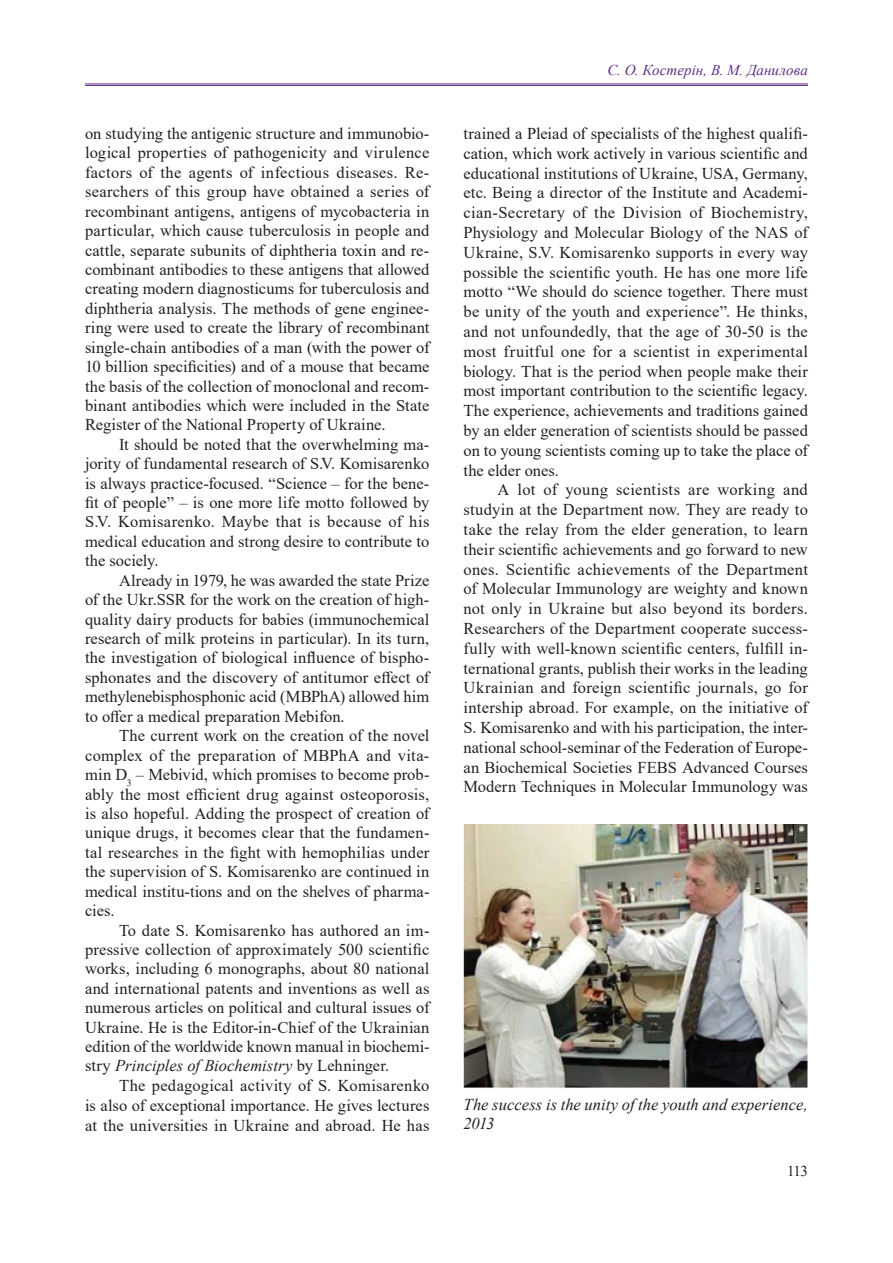
<style>
.page{position:relative;width:893px;height:1263px;background:#fff}
.page>*{position:absolute;margin:0;border:0;box-sizing:border-box;transform-origin:0 0}
.t1{font:16.5px/19.4px "Times New Roman";color:#231f20;text-align:justify}
.t2{font:italic 16.5px/19.8px "Times New Roman";letter-spacing:.005em;color:#231f20}
.t3{font:italic 15px "Times New Roman";letter-spacing:.005em;color:#5d2e86}
.t4{font:15px "Times New Roman";color:#231f20}
.s1{font-style:italic}
</style>
<div class="page">
<hr style="left:85px;top:84px;width:723px;height:1px;background:#5d2e86">
<hr style="left:85px;top:85px;width:723px;height:1px;background:#5d2e86">
<img style="left:463px;top:824px;width:345px;height:264px">
<p class="t1" style="left:85px;top:123px;width:346px">on studying the antigenic structure and immunobio&shy;logical properties of pathogenicity and virulence factors of the agents of infectious diseases. Re&shy;searchers of this group have obtained a series of recombinant antigens, antigens of mycobacteria in particular, which cause tuberculosis in people and cattle, separate subunits of diphtheria toxin and re&shy;combinant antibodies to these antigens that allowed creating modern diagnosticums for tuberculosis and diphtheria analysis. The methods of gene enginee&shy;ring were used to create the library of recombinant single-chain antibodies of a man (with the power of 10 billion specificities) and of a mouse that became the basis of the collection of monoclonal and recom&shy;binant antibodies which were included in the State Register of the National Property of Ukraine.</p>
<p class="t1" style="left:85px;top:434px;width:346px;text-indent:34px">It should be noted that the overwhelming ma&shy;jority of fundamental research of S.V. Komisarenko is always practice-focused. “Science – for the bene&shy;fit of people” – is one more life motto followed by S.V. Komisarenko. Maybe that is because of his medical education and strong desire to contribute to the sociely.</p>
<p class="t1" style="left:85px;top:570px;width:346px;text-indent:34px">Already in 1979, he was awarded the state Prize of the Ukr.SSR for the work on the creation of high&shy;quality dairy products for babies (immunochemical research of milk proteins in particular). In its turn, the investigation of biological influence of bispho&shy;sphonates and the discovery of antitumor effect of methylenebisphosphonic acid (MBPhA) allowed him to offer a medical preparation Mebifon.</p>
<p class="t1" style="left:85px;top:725px;width:346px;text-indent:34px">The current work on the creation of the novel complex of the preparation of MBPhA and vita&shy;min D<sub>3</sub> – Mebivid, which promises to become prob&shy;ably the most efficient drug against osteoporosis, is also hopeful. Adding the prospect of creation of unique drugs, it becomes clear that the fundamen&shy;tal researches in the fight with hemophilias under the supervision of S. Komisarenko are continued in medical institu-tions and on the shelves of pharma&shy;cies.</p>
<p class="t1" style="left:85px;top:920px;width:346px;text-indent:34px">To date S. Komisarenko has authored an im&shy;pressive collection of approximately 500 scientific works, including 6 monographs, about 80 national and international patents and inventions as well as numerous articles on political and cultural issues of Ukraine. He is the Editor-in-Chief of the Ukrainian edition of the worldwide known manual in biochemi&shy;stry <span class="s1">Principles of Biochemistry</span> by Lehninger.</p>
<p class="t1" style="left:85px;top:1075px;width:346px;line-height:19.8px;text-indent:34px">The pedagogical activity of S. Komisarenko is also of exceptional importance. He gives lectures at the universities in Ukraine and abroad. He has</p>
<p class="t3" style="left:608px;top:60px;width:202px">С. О. Костерін, В. М. Данилова</p>
<p class="t1" style="left:463px;top:123px;width:346px;line-height:19.8px">trained a Pleiad of specialists of the highest qualifi&shy;cation, which work actively in various scientific and educational institutions of Ukraine, USA, Germany, etc. Being a director of the Institute and Academi&shy;cian-Secretary of the Division of Biochemistry, Physiology and Molecular Biology of the NAS of Ukraine, S.V. Komisarenko supports in every way possible the scientific youth. He has one more life motto “We should do science together. There must be unity of the youth and experience”. He thinks, and not unfoundedly, that the age of 30-50 is the most fruitful one for a scientist in experimental biology. That is the period when people make their most important contribution to the scientific legacy.<br>The experience, achievements and traditions gained by an elder generation of scientists should be passed on to young scientists coming up to take the place of the elder ones.</p>
<p class="t1" style="left:463px;top:479px;width:346px;line-height:19.8px;text-indent:34px">A lot of young scientists are working and studyin at the Department now. They are ready to take the relay from the elder generation, to learn their scientific achievements and go forward to new ones. Scientific achievements of the Department of Molecular Immunology are weighty and known not only in Ukraine but also beyond its borders.<br>Researchers of the Department cooperate success&shy;fully with well-known scientific centers, fulfill in&shy;ternational grants, publish their works in the leading Ukrainian and foreign scientific journals, go for intership abroad. For example, on the initiative of S. Komisarenko and with his participation, the inter&shy;national school-seminar of the Federation of Europe&shy;an Biochemical Societies FEBS Advanced Courses Modern Techniques in Molecular Immunology was</p>
<p class="t2" style="left:463px;top:1094px;width:346px">The success is the unity of the youth and experience,<br>2013</p>
<p class="t4" style="left:787px;top:1160px;width:22px">113</p>
</div>
